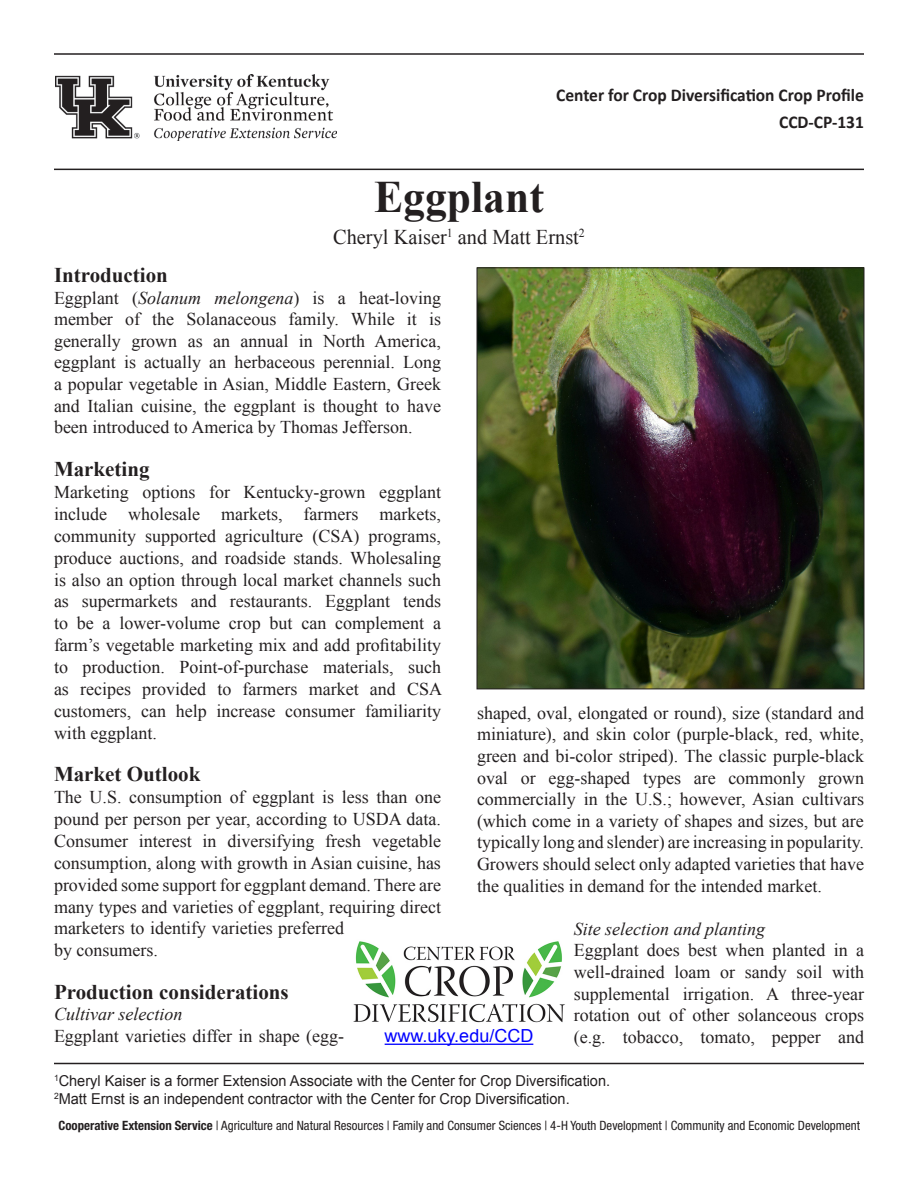
<style>
.page{position:relative;width:918px;height:1188px;background:#fff}
.page>*{position:absolute;margin:0;border:0;box-sizing:border-box;transform-origin:0 0}
.t1{font:700 45px "Times New Roman";color:#231f20}
.Plain_Text{font:700 21px "Times New Roman";color:#231f20}
.t2{font:21px "Times New Roman";color:#231f20}
.t3{font:18px/21.6px "Times New Roman";color:#231f20;text-align:justify}
.t4{font:700 18px "Calibri";color:#231f20}
.t5{font:italic 18px "Times New Roman";color:#231f20}
.t6{font:18px "Arial";color:#00f}
.t7{font:15px "Arial";color:#231f20}
.t8{font:condensed 12.9px "Helvetica Neue LT Std";color:#231f20}
.s1{font-style:italic}
.s2{font-weight:700}
</style>
<div class="page">
<img style="left:353px;top:941px;width:212px;height:82px">
<hr style="left:54px;top:53px;width:810px;height:2px;background:#231f20">
<hr style="left:54px;top:169px;width:810px;height:1px;background:#231f20">
<hr style="left:54px;top:1063px;width:810px;height:1px;background:#231f20">
<img style="left:56px;top:75px;width:280px;height:65px">
<hr style="left:385px;top:1044px;width:148px;height:1px;background:#00f">
<img style="left:479px;top:269px;width:383px;height:418px">
<p class="t4" style="left:556px;top:84px;width:309px">Center for Crop Diversification Crop Profile</p>
<p class="t1" style="left:374px;top:166px;width:171px">Eggplant</p>
<p class="t2" style="left:333px;top:223px;width:253px">Cheryl Kaiser<sup>1</sup> and Matt Ernst<sup>2</sup></p>
<p class="t4" style="left:779px;top:111px;width:86px">CCD-CP-131</p>
<p class="Plain_Text" style="left:54px;top:261px;width:115px">Introduction</p>
<p class="t3" style="left:54px;top:287px;width:389px">Eggplant (<span class="s1">Solanum melongena</span>) is a heat-loving member of the Solanaceous family. While it is generally grown as an annual in North America, eggplant is actually an herbaceous perennial. Long a popular vegetable in Asian, Middle Eastern, Greek and Italian cuisine, the eggplant is thought to have been introduced to America by Thomas Jefferson.</p>
<p class="Plain_Text" style="left:54px;top:454px;width:97px">Marketing</p>
<p class="t3" style="left:54px;top:481px;width:390px">Marketing options for Kentucky-grown eggplant include wholesale markets, farmers markets, community supported agriculture (CSA) programs, produce auctions, and roadside stands. Wholesaling is also an option through local market channels such as supermarkets and restaurants. Eggplant tends to be a lower-volume crop but can complement a farm’s vegetable marketing mix and add profitability to production. Point-of-purchase materials, such as recipes provided to farmers market and CSA customers, can help increase consumer familiarity with eggplant.</p>
<p class="Plain_Text" style="left:54px;top:760px;width:148px">Market Outlook</p>
<p class="t3" style="left:54px;top:786px;width:389px;text-align:left">The U.S. consumption of eggplant is less than one pound per person per year, according to USDA data.<br>Consumer interest in diversifying fresh vegetable consumption, along with growth in Asian cuisine, has provided some support for eggplant demand. There are many types and varieties of eggplant, requiring direct marketers to identify varieties preferred<br>by consumers.</p>
<p class="Plain_Text" style="left:54px;top:977px;width:236px">Production considerations</p>
<p class="t5" style="left:54px;top:1002px;width:130px">Cultivar selection</p>
<p class="t3" style="left:54px;top:1025px;width:292px">Eggplant varieties differ in shape (egg-</p>
<p class="t3" style="left:477px;top:702px;width:389px">shaped, oval, elongated or round), size (standard and miniature), and skin color (purple-black, red, white, green and bi-color striped). The classic purple-black oval or egg-shaped types are commonly grown commercially in the U.S.; however, Asian cultivars (which come in a variety of shapes and sizes, but are typically long and slender) are increasing in popularity.<br>Growers should select only adapted varieties that have the qualities in demand for the intended market.</p>
<p class="t5" style="left:574px;top:916px;width:193px">Site selection and planting</p>
<p class="t3" style="left:574px;top:939px;width:292px">Eggplant does best when planted in a well-drained loam or sandy soil with supplemental irrigation. A three-year rotation out of other solanceous crops (e.g. tobacco, tomato, pepper and</p>
<p class="t6" style="left:385px;top:1024px;width:150px">www.uky.edu/CCD</p>
<p class="t7" style="left:54px;top:1071px;width:558px"><sup>1</sup>Cheryl Kaiser is a former Extension Associate with the Center for Crop Diversification.</p>
<p class="t7" style="left:54px;top:1089px;width:517px"><sup>2</sup>Matt Ernst is an independent contractor with the Center for Crop Diversification.</p>
<p class="t8" style="left:58px;top:1118px;width:803px"><span class="s2">Cooperative Extension Service</span> | Agriculture and Natural Resources | Family and Consumer Sciences | 4-H Youth Development | Community and Economic Development</p>
</div>
